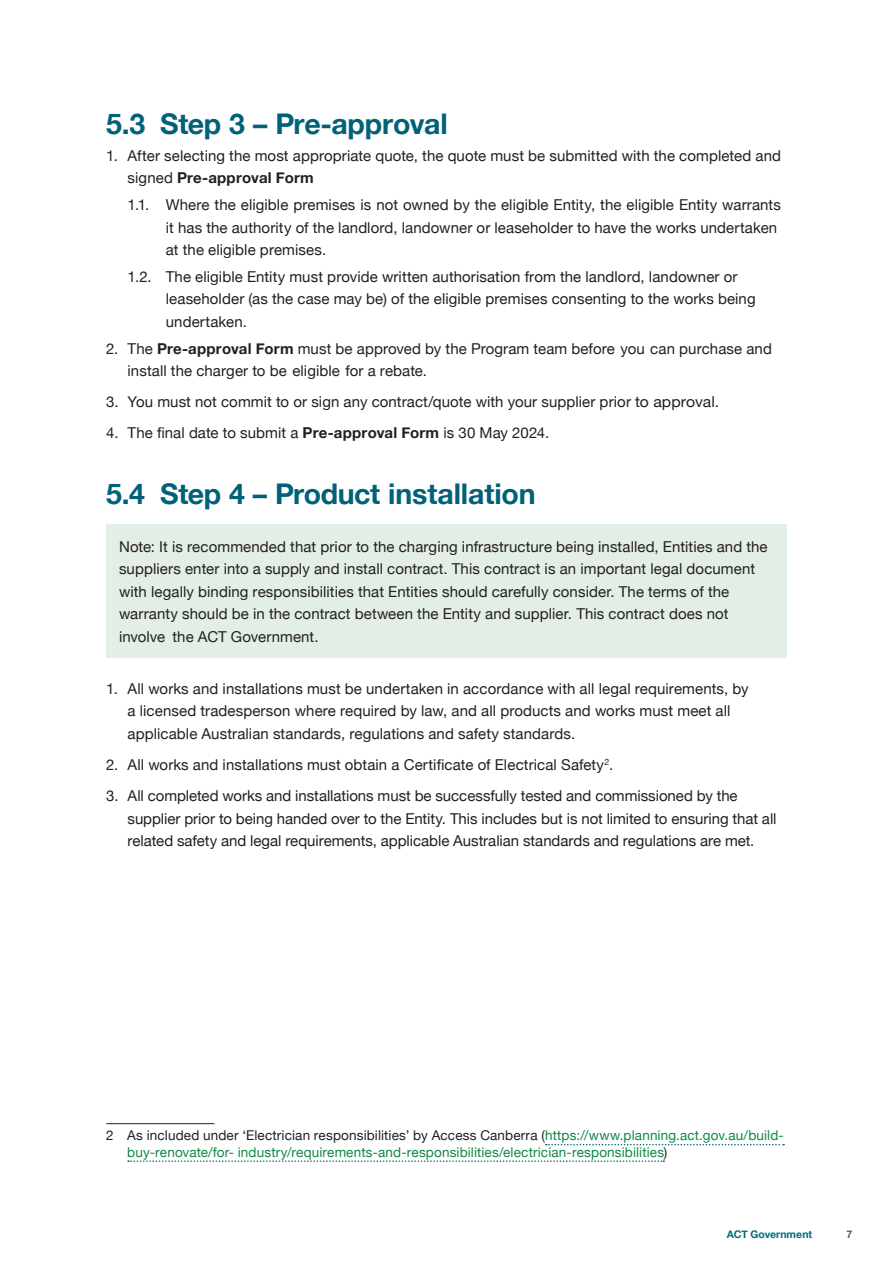
<style>
.page{position:relative;width:893px;height:1263px;background:#fff}
.page>*{position:absolute;margin:0;border:0;box-sizing:border-box;transform-origin:0 0}
.t1{font:700 28.5px "Helvetica Neue";letter-spacing:-.01em;color:#006179}
.Note{font:15px/22.5px "Helvetica Neue";letter-spacing:.005em;color:#231f20}
.Footnote{font:13.5px/16.5px "Helvetica Neue";letter-spacing:.01em;color:#0f8843}
.t2{font:700 10.5px "Helvetica Neue";letter-spacing:.005em;color:#006b82}
.t3{font:700 10.5px "Helvetica Neue";color:#57585a}
.s1{font-weight:700}
.s2{color:#231f20}
</style>
<div class="page">
<div style="left:106px;top:525px;width:681px;height:133px;background:#e3eee4"></div>
<hr style="left:106px;top:1123px;width:108px;height:1px;background:#231f20">
<svg style="left:546px;top:1144px;width:238px;height:1px"></svg>
<svg style="left:128px;top:1160px;width:536px;height:2px"></svg>
<p class="t1" style="left:106px;top:102px;width:343px">5.3 Step 3 – Pre-approval</p>
<p class="Note" style="left:128px;top:145px;width:655px;text-indent:-21px">1. After selecting the most appropriate quote, the quote must be submitted with the completed and signed <span class="s1">Pre-approval Form</span></p>
<p class="Note" style="left:166px;top:194px;width:617px;text-indent:-38px">1.1. Where the eligible premises is not owned by the eligible Entity, the eligible Entity warrants it has the authority of the landlord, landowner or leaseholder to have the works undertaken at the eligible premises.</p>
<p class="Note" style="left:166px;top:266px;width:591px;text-indent:-38px">1.2. The eligible Entity must provide written authorisation from the landlord, landowner or leaseholder (as the case may be) of the eligible premises consenting to the works being undertaken.</p>
<p class="Note" style="left:128px;top:338px;width:646px;text-indent:-21px">2. The <span class="s1">Pre-approval Form</span> must be approved by the Program team before you can purchase and install the charger to be eligible for a rebate.</p>
<p class="Note" style="left:106px;top:391px;width:614px">3. You must not commit to or sign any contract/quote with your supplier prior to approval.</p>
<p class="Note" style="left:106px;top:422px;width:444px">4. The final date to submit a <span class="s1">Pre-approval Form</span> is 30 May 2024.</p>
<p class="t1" style="left:106px;top:471px;width:431px">5.4 Step 4 – Product installation</p>
<p class="Note" style="left:119px;top:536px;width:650px">Note: It is recommended that prior to the charging infrastructure being installed, Entities and the suppliers enter into a supply and install contract. This contract is an important legal document with legally binding responsibilities that Entities should carefully consider. The terms of the warranty should be in the contract between the Entity and supplier. This contract does not involve the ACT Government.</p>
<p class="Note" style="left:128px;top:678px;width:623px;text-indent:-21px">1. All works and installations must be undertaken in accordance with all legal requirements, by a licensed tradesperson where required by law, and all products and works must meet all applicable Australian standards, regulations and safety standards.</p>
<p class="Note" style="left:106px;top:754px;width:509px">2. All works and installations must obtain a Certificate of Electrical Safety<sup>2</sup>.</p>
<p class="Note" style="left:128px;top:785px;width:650px;text-indent:-21px">3. All completed works and installations must be successfully tested and commissioned by the supplier prior to being handed over to the Entity. This includes but is not limited to ensuring that all related safety and legal requirements, applicable Australian standards and regulations are met.</p>
<p class="Footnote" style="left:127px;top:1128px;width:658px;text-indent:-21px"><span class="s2">2 As included under ‘Electrician responsibilities’ by Access Canberra (</span>https://www.planning.act.gov.au/build&shy;buy-renovate/for- industry/requirements-and-responsibilities/electrician-responsibilities<span class="s2">)</span></p>
<p class="t2" style="left:727px;top:1226px;width:87px">ACT Government</p>
<p class="t3" style="left:846px;top:1226px;width:7px">7</p>
</div>
